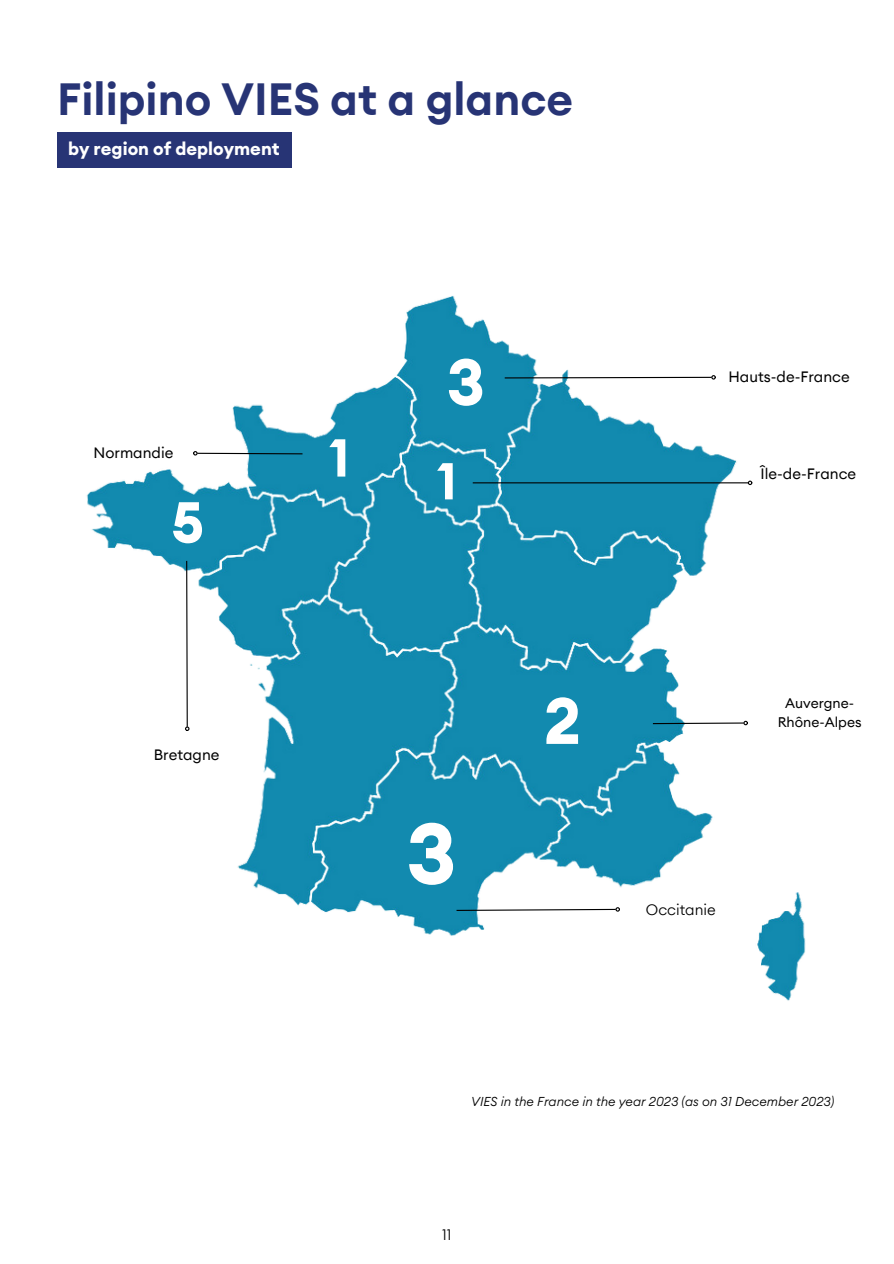
<style>
.page{position:relative;width:894px;height:1264px;background:#fff}
.page>*{position:absolute;margin:0;border:0;box-sizing:border-box;transform-origin:0 0}
.t1{font:700 84.75px "Euclid Circular A";color:#fff}
.t2{font:700 64.5px "Euclid Circular A";color:#fff}
.t3{font:700 57px "Euclid Circular A";color:#fff}
.t4{font:700 52.5px "Euclid Circular A";color:#fff}
.t5{font:700 51px "Euclid Circular A";color:#fff}
.t6{font:600 45px "Euclid Circular A";color:#273475}
.t7{font:700 18px "Euclid Circular A";color:#fff}
.t8{font:15px "Euclid Circular A";color:#000}
.t9{font:300 15px "Euclid Circular A";color:#000}
.t10{font:13.95px/19.2px "Euclid Circular A";color:#000;text-align:center}
.t11{font:italic 300 12.75px "Euclid Circular A";color:#000}
</style>
<div class="page">
<img style="left:86px;top:295px;width:720px;height:706px">
<svg style="left:503px;top:375px;width:212px;height:4px"></svg>
<hr style="left:472px;top:482px;width:275px;height:1px;background:#000">
<svg style="left:747px;top:480px;width:5px;height:5px"></svg>
<svg style="left:193px;top:451px;width:110px;height:4px"></svg>
<svg style="left:455px;top:907px;width:164px;height:4px"></svg>
<svg style="left:651px;top:720px;width:96px;height:5px"></svg>
<svg style="left:185px;top:560px;width:4px;height:171px"></svg>
<div style="left:57px;top:133px;width:234px;height:35px;background:#273475"></div>
<p class="t6" style="left:57px;top:79px;width:517px">Filipino VIES at a glance</p>
<h3 class="t7" style="left:68px;top:140px;width:213px">by region of deployment</h3>
<h3 class="t8" style="left:93px;top:445px;width:81px">Normandie</h3>
<h3 class="t3" style="left:171px;top:497px;width:34px">5</h3>
<p class="t8" style="left:154px;top:748px;width:67px">Bretagne</p>
<h3 class="t4" style="left:329px;top:434px;width:21px">1</h3>
<p class="t2" style="left:446px;top:353px;width:40px">3</p>
<h3 class="t5" style="left:437px;top:458px;width:21px">1</h3>
<h2 class="t8" style="left:728px;top:370px;width:123px">Hauts-de-France</h2>
<p class="t8" style="left:760px;top:466px;width:97px">Île-de-France</p>
<p class="t1" style="left:406px;top:815px;width:52px">3</p>
<p class="t2" style="left:543px;top:692px;width:39px">2</p>
<p class="t10" style="left:777px;top:694px;width:85px">Auvergne-<br>Rhône-Alpes</p>
<h3 class="t9" style="left:645px;top:902px;width:71px">Occitanie</h3>
<p class="t11" style="left:471px;top:1095px;width:364px">VIES in the France in the year 2023 (as on 31 December 2023)</p>
<p class="t9" style="left:442px;top:1227px;width:11px">11</p>
</div>
